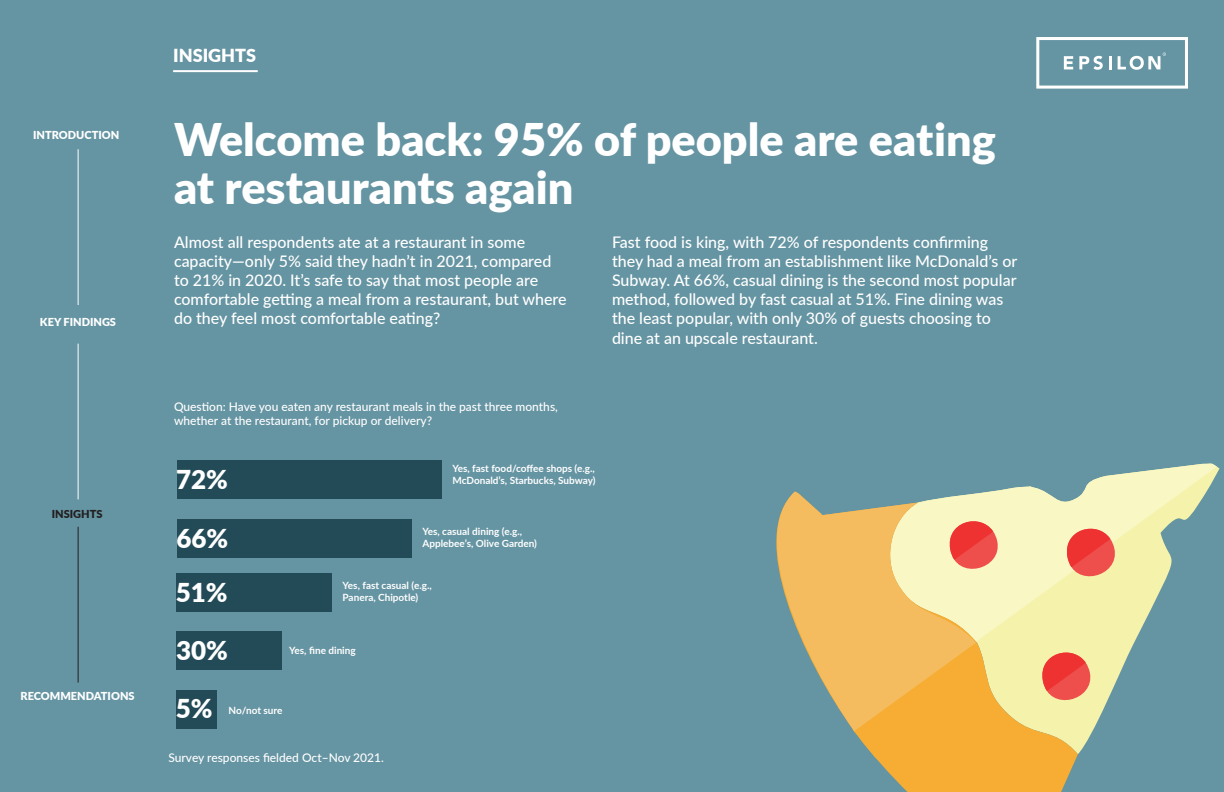
<style>
.page{position:relative;width:1224px;height:792px;background:#6594a2}
.page>*{position:absolute;margin:0;border:0;box-sizing:border-box;transform-origin:0 0}
.t1{font:900 45px/48px "Lato";color:#fff}
.t2{font:900 26px/54.6px "Lato";color:#fff}
.t3{font:900 18px "Lato";color:#fff}
.t4{font:500 16px/19.2px "Lato";color:#fff}
.t5{font:500 12px/14.4px "Lato";color:#fff}
.t6{font:900 11px "Lato";color:#fff}
.t7{font:900 11px "Lato";color:#231f20}
.t8{font:700 10px/12px "Lato";color:#fff}
</style>
<div class="page">
<hr style="left:173px;top:70px;width:85px;height:2px;background:#fff">
<div style="left:177px;top:460px;width:265px;height:39px;background:#234b57"></div>
<div style="left:177px;top:519px;width:234px;height:39px;background:#234b57"></div>
<div style="left:177px;top:573px;width:155px;height:39px;background:#234b57"></div>
<div style="left:177px;top:690px;width:40px;height:39px;background:#234b57"></div>
<div style="left:177px;top:631px;width:105px;height:39px;background:#234b57"></div>
<hr style="left:78px;top:149px;width:1px;height:156px;background:#fff">
<hr style="left:78px;top:344px;width:1px;height:155px;background:#fff">
<hr style="left:78px;top:527px;width:1px;height:156px;background:#231f20">
<svg style="left:1036px;top:37px;width:152px;height:52px"></svg>
<svg style="left:1078px;top:467px;width:142px;height:287px"></svg>
<svg style="left:988px;top:463px;width:229px;height:179px"></svg>
<svg style="left:853px;top:492px;width:225px;height:300px;background:#edd07f"></svg>
<svg style="left:776px;top:492px;width:200px;height:239px;fill:#f4bc5e"></svg>
<svg style="left:1062px;top:517px;width:58px;height:72px;background:#f3a683"></svg>
<svg style="left:944px;top:510px;width:59px;height:72px;background:#f4a88a"></svg>
<svg style="left:1037px;top:641px;width:59px;height:72px;background:#f2a67c"></svg>
<p class="t6" style="left:33px;top:127px;width:88px">INTRODUCTION</p>
<p class="t6" style="left:40px;top:314px;width:78px">KEY FINDINGS</p>
<p class="t7" style="left:52px;top:505px;width:52px">INSIGHTS</p>
<p class="t6" style="left:20px;top:687px;width:116px">RECOMMENDATIONS</p>
<p class="t3" style="left:173px;top:42px;width:85px">INSIGHTS</p>
<h1 class="t1" style="left:174px;top:114px;width:823px">Welcome back: 95% of people are eating at restaurants again</h1>
<p class="t4" style="left:174px;top:232px;width:394px">Almost all respondents ate at a restaurant in some capacity—only 5% said they hadn’t in 2021, compared to 21% in 2020. It’s safe to say that most people are comfortable getting a meal from a restaurant, but where do they feel most comfortable eating?</p>
<p class="t4" style="left:612px;top:232px;width:407px">Fast food is king, with 72% of respondents confirming they had a meal from an establishment like McDonald’s or Subway. At 66%, casual dining is the second most popular method, followed by fast casual at 51%. Fine dining was the least popular, with only 30% of guests choosing to dine at an upscale restaurant.</p>
<p class="t5" style="left:174px;top:399px;width:385px">Question: Have you eaten any restaurant meals in the past three months, whether at the restaurant, for pickup or delivery?</p>
<h2 class="t2" style="left:176px;top:451px;width:53px">72%</h2>
<h2 class="t2" style="left:176px;top:510px;width:54px">66%<br>51%</h2>
<h2 class="t2" style="left:176px;top:622px;width:53px">30%</h2>
<p class="t8" style="left:452px;top:462px;width:145px">Yes, fast food/coffee shops (e.g.,<br>McDonald’s, Starbucks, Subway)</p>
<p class="t8" style="left:422px;top:524px;width:116px">Yes, casual dining (e.g.,<br>Applebee’s, Olive Garden)</p>
<p class="t8" style="left:343px;top:579px;width:91px">Yes, fast casual (e.g.,<br>Panera, Chipotle)</p>
<p class="t8" style="left:289px;top:644px;width:68px">Yes, fine dining</p>
<h2 class="t2" style="left:176px;top:680px;width:38px">5%</h2>
<p class="t8" style="left:228px;top:704px;width:56px">No/not sure</p>
<p class="t5" style="left:168px;top:750px;width:217px">Survey responses fielded Oct–Nov 2021.</p>
</div>
